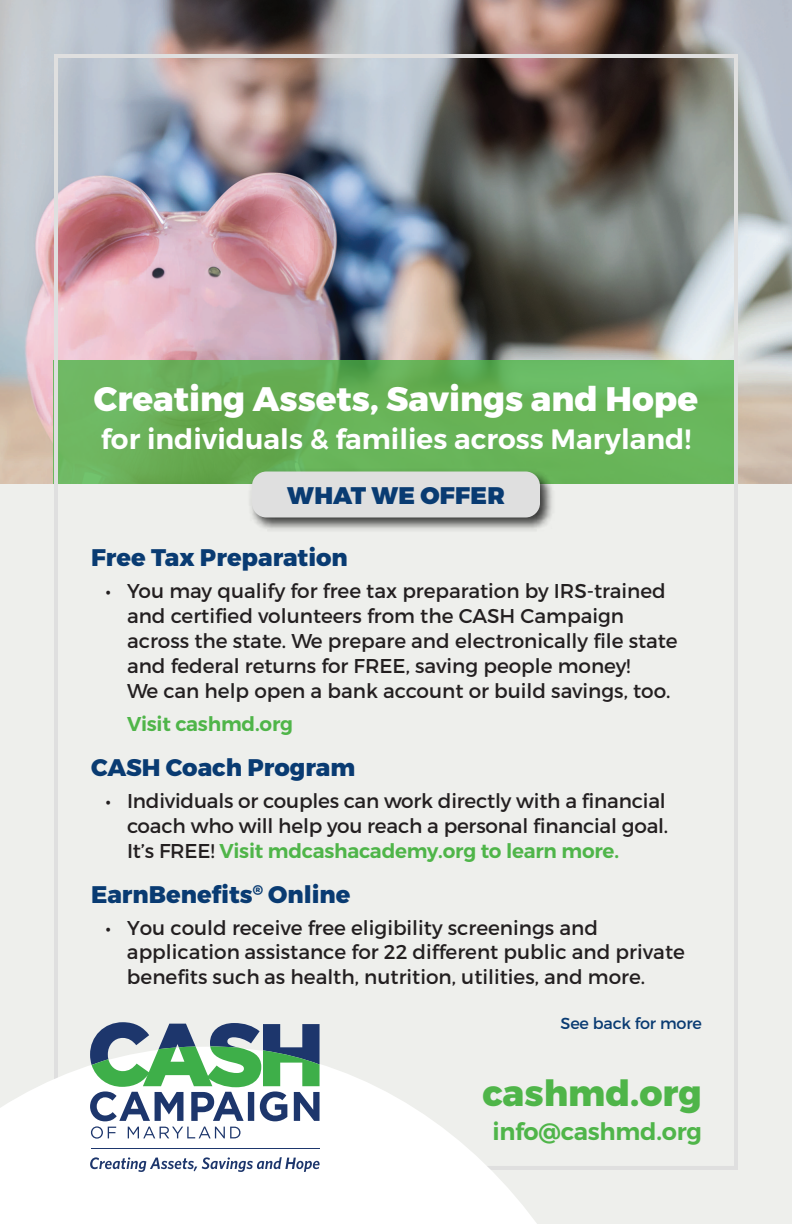
<style>
.page{position:relative;width:792px;height:1224px;background:#fff}
.page>*{position:absolute;margin:0;border:0;box-sizing:border-box;transform-origin:0 0}
.t1{font:800 36px "Montserrat";color:#4fb549}
.t2{font:800 34px "Montserrat";color:#fff}
.t3{font:600 28px "Montserrat";color:#fff}
.t4{font:800 24px "Montserrat";color:#093b72}
.t5{font:600 24px "Montserrat";letter-spacing:-.01em;color:#4fb549}
.t6{font:900 24px "Montserrat";letter-spacing:.01em;color:#093b72}
.t7{font:20px/25px "Montserrat";color:#231f20}
.t8{font:600 20px "Montserrat";letter-spacing:-.01em;color:#4fb549}
.t9{font:16px "Montserrat";letter-spacing:-.01em;color:#093b72}
.s1{font-weight:600;color:#4fb549}
</style>
<div class="page">
<img style="left:0;top:0;width:792px;height:485px">
<div style="left:54px;top:360px;width:684px;height:134px;background:#4fb549;opacity:.8"></div>
<div style="left:0;top:485px;width:792px;height:739px;background:#eeefec"></div>
<svg style="left:0;top:1047px;width:630px;height:177px;fill:#fff"></svg>
<svg style="left:90px;top:1157px;width:230px;height:15px;background:#bfc6d5"></svg>
<svg style="left:90px;top:1022px;width:230px;height:117px;background:#99b6b1"></svg>
<hr style="left:91px;top:1149px;width:229px;height:1px;background:#1d366c">
<img style="left:245px;top:464px;width:315px;height:66px">
<div style="left:252px;top:472px;width:288px;height:45px;background:#dfdfdf;border-radius:14px"></div>
<h2 class="t2" style="left:94px;top:386px;width:606px">Creating Assets, Savings and Hope</h2>
<h3 class="t3" style="left:101px;top:428px;width:592px">for individuals &amp; families across Maryland!</h3>
<p class="t6" style="left:287px;top:486px;width:219px">WHAT WE OFFER</p>
<p class="t4" style="left:91px;top:548px;width:258px">Free Tax Preparation</p>
<p class="t7" style="left:127px;top:580px;width:552px;text-indent:-22px">• You may qualify for free tax preparation by IRS-trained and certified volunteers from the CASH Campaign across the state. We prepare and electronically file state and federal returns for FREE, saving people money!<br>We can help open a bank account or build savings, too.</p>
<p class="t8" style="left:127px;top:716px;width:168px">Visit cashmd.org</p>
<p class="t4" style="left:91px;top:758px;width:266px">CASH Coach Program</p>
<p class="t7" style="left:127px;top:790px;width:543px;text-indent:-22px">• Individuals or couples can work directly with a financial coach who will help you reach a personal financial goal.<br>It’s FREE! <span class="s1">Visit mdcashacademy.org to learn more.</span></p>
<p class="t4" style="left:91px;top:885px;width:261px">EarnBenefits<sup>®</sup> Online</p>
<p class="t7" style="left:127px;top:918px;width:559px;line-height:24.2px;text-indent:-22px">• You could receive free eligibility screenings and application assistance for 22 different public and private benefits such as health, nutrition, utilities, and more.</p>
<p class="t9" style="left:561px;top:1017px;width:143px">See back for more</p>
<h1 class="t1" style="left:483px;top:1080px;width:221px">cashmd.org</h1>
<p class="t5" style="left:492px;top:1122px;width:211px">info@cashmd.org</p>
</div>
